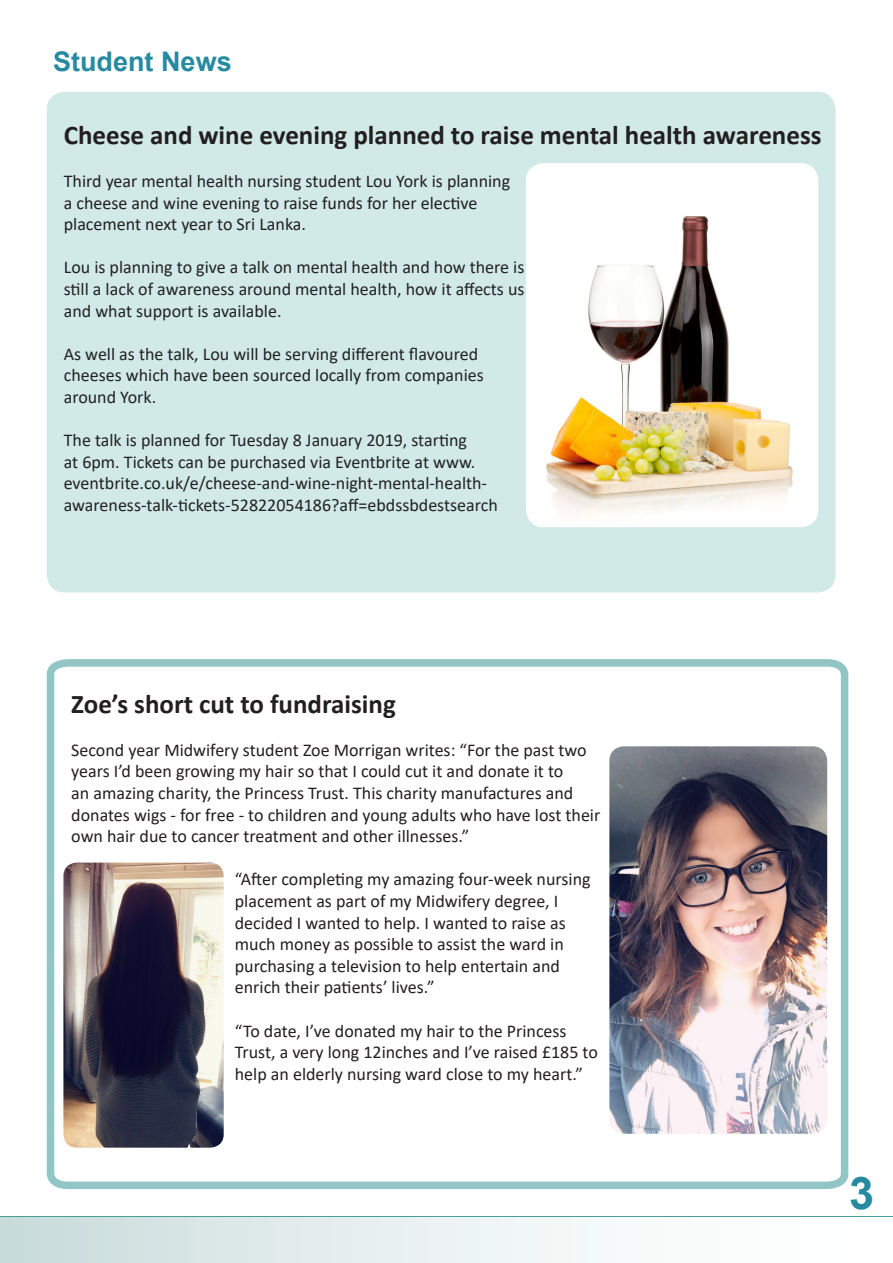
<style>
.page{position:relative;width:893px;height:1263px;background:#fff}
.page>*{position:absolute;margin:0;border:0;box-sizing:border-box;transform-origin:0 0}
.t1{font:700 45px "Arial";color:#268aa1}
.t2{font:700 27px "Calibri";color:#231f20}
.Section_Headers{font:700 27px "Arial";color:#268aa1}
.t3{font:18px/21.6px "Calibri";color:#231f20}
.t4{font:18px/21.6px "Calibri";color:#222}
</style>
<div class="page">
<div style="left:0;top:1216px;width:893px;height:5px;background:#479e9a"></div>
<div style="left:0;top:1217px;width:893px;height:46px;background:linear-gradient(to right,#ccdedd,#fff)"></div>
<div style="left:47px;top:92px;width:788px;height:500px;background:#d1e9e7;border-radius:18px"></div>
<svg style="left:46px;top:659px;width:803px;height:530px"></svg>
<img style="left:609px;top:746px;width:218px;height:388px">
<img style="left:63px;top:862px;width:161px;height:286px">
<img style="left:526px;top:163px;width:292px;height:364px">
<p class="Section_Headers" style="left:53px;top:42px;width:180px">Student News</p>
<p class="t2" style="left:64px;top:116px;width:759px">Cheese and wine evening planned to raise mental health awareness</p>
<p class="t3" style="left:64px;top:170px;width:448px">Third year mental health nursing student Lou York is planning a cheese and wine evening to raise funds for her elective placement next year to Sri Lanka.</p>
<p class="t4" style="left:64px;top:256px;width:462px;text-align:justify">Lou is planning to give a talk on mental health and how there is still a lack of awareness around mental health, how it affects us and what support is available.</p>
<p class="t4" style="left:64px;top:343px;width:421px">As well as the talk, Lou will be serving different flavoured cheeses which have been sourced locally from companies around York.</p>
<p class="t4" style="left:64px;top:429px;width:436px">The talk is planned for Tuesday 8 January 2019, starting<br>at 6pm. Tickets can be purchased via Eventbrite at www. eventbrite.co.uk/e/cheese-and-wine-night-mental-health&shy;awareness-talk-tickets-52822054186?aff=ebdssbdestsearch</p>
<p class="t2" style="left:71px;top:684px;width:326px">Zoe’s short cut to fundraising</p>
<p class="t3" style="left:71px;top:738px;width:531px">Second year Midwifery student Zoe Morrigan writes: “For the past two years I’d been growing my hair so that I could cut it and donate it to<br>an amazing charity, the Princess Trust. This charity manufactures and donates wigs - for free - to children and young adults who have lost their own hair due to cancer treatment and other illnesses.”</p>
<p class="t3" style="left:235px;top:868px;width:357px">“After completing my amazing four-week nursing placement as part of my Midwifery degree, I decided I wanted to help. I wanted to raise as much money as possible to assist the ward in purchasing a television to help entertain and enrich their patients’ lives.”</p>
<p class="t3" style="left:235px;top:1019px;width:365px">“To date, I’ve donated my hair to the Princess<br>Trust, a very long 12inches and I’ve raised £185 to help an elderly nursing ward close to my heart.”</p>
<h1 class="t1" style="left:849px;top:1162px;width:27px">3</h1>
</div>
